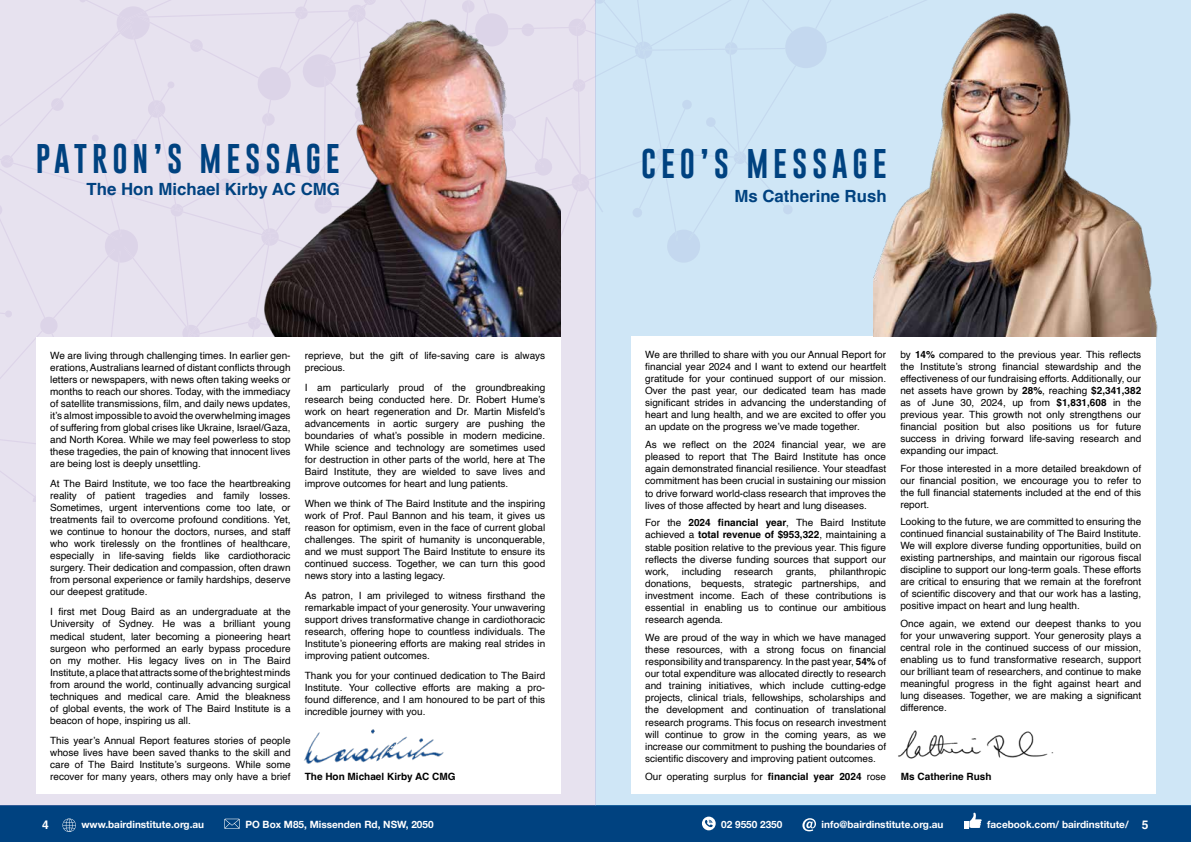
<style>
.page{position:relative;width:1191px;height:842px;background:#fff}
.page>*{position:absolute;margin:0;border:0;box-sizing:border-box;transform-origin:0 0}
.t1{font:30.3px "Gobold";letter-spacing:.16em;color:#004280}
.t2{font:700 16.8px "Helvetica";color:#004280}
.t3{font:700 12px "Helvetica";color:#fff}
.t4{font:10px/12px "Helvetica";color:#000;text-align:justify}
.t5{font:700 10px "Helvetica Neue";color:#fff}
.t6{font:700 10px "Helvetica";color:#000}
.s1{font-weight:700}
.s2{font-family:"Helvetica";font-size:12px}
</style>
<div class="page">
<div style="left:0;top:806px;width:1191px;height:36px;background:#004280"></div>
<svg style="left:62px;top:818px;width:14px;height:14px"></svg>
<svg style="left:224px;top:819px;width:16px;height:10px"></svg>
<div style="left:702px;top:817px;width:13px;height:13px;background:#fff;border-radius:50%"></div>
<svg style="left:705px;top:820px;width:7px;height:7px"></svg>
<svg style="left:802px;top:818px;width:14px;height:13px"></svg>
<svg style="left:964px;top:813px;width:17px;height:15px"></svg>
<div style="left:595px;top:0;width:596px;height:806px;background:#cfe6f6"></div>
<div style="left:631px;top:336px;width:524px;height:458px;background:#fff"></div>
<div style="left:0;top:0;width:595px;height:806px;background:#e7e2ef"></div>
<img style="left:248px;top:0;width:312px;height:337px">
<img style="left:874px;top:0;width:284px;height:336px">
<img style="left:898px;top:730px;width:156px;height:29px">
<div style="left:36px;top:337px;width:524px;height:457px;background:#fff"></div>
<img style="left:304px;top:729px;width:140px;height:35px">
<h1 class="t1" style="left:36px;top:139px;width:306px">PATRON’S MESSAGE</h1>
<h2 class="t2" style="left:86px;top:178px;width:255px">The Hon Michael Kirby AC CMG</h2>
<p class="t4" style="left:50px;top:350px;width:242px">We are living through challenging times. In earlier gen&shy;erations, Australians learned of distant conflicts through letters or newspapers, with news often taking weeks or months to reach our shores. Today, with the immediacy of satellite transmissions, film, and daily news updates, it’s almost impossible to avoid the overwhelming images of suffering from global crises like Ukraine, Israel/Gaza, and North Korea. While we may feel powerless to stop these tragedies, the pain of knowing that innocent lives are being lost is deeply unsettling.</p>
<p class="t4" style="left:50px;top:478px;width:242px">At The Baird Institute, we too face the heartbreaking reality of patient tragedies and family losses.<br>Sometimes, urgent interventions come too late, or treatments fail to overcome profound conditions. Yet, we continue to honour the doctors, nurses, and staff who work tirelessly on the frontlines of healthcare, especially in life-saving fields like cardiothoracic surgery. Their dedication and compassion, often drawn from personal experience or family hardships, deserve our deepest gratitude.</p>
<p class="t4" style="left:50px;top:606px;width:242px">I first met Doug Baird as an undergraduate at the University of Sydney. He was a brilliant young medical student, later becoming a pioneering heart surgeon who performed an early bypass procedure on my mother. His legacy lives on in The Baird Institute, a place that attracts some of the brightest minds from around the world, continually advancing surgical techniques and medical care. Amid the bleakness of global events, the work of The Baird Institute is a beacon of hope, inspiring us all.</p>
<p class="t4" style="left:50px;top:734px;width:242px">This year’s Annual Report features stories of people whose lives have been saved thanks to the skill and care of The Baird Institute’s surgeons. While some recover for many years, others may only have a brief</p>
<p class="t4" style="left:305px;top:350px;width:242px">reprieve, but the gift of life-saving care is always precious.</p>
<p class="t4" style="left:305px;top:382px;width:242px">I am particularly proud of the groundbreaking research being conducted here. Dr. Robert Hume’s work on heart regeneration and Dr. Martin Misfeld’s advancements in aortic surgery are pushing the boundaries of what’s possible in modern medicine.<br>While science and technology are sometimes used for destruction in other parts of the world, here at The Baird Institute, they are wielded to save lives and improve outcomes for heart and lung patients.</p>
<p class="t4" style="left:305px;top:498px;width:242px">When we think of The Baird Institute and the inspiring work of Prof. Paul Bannon and his team, it gives us reason for optimism, even in the face of current global challenges. The spirit of humanity is unconquerable, and we must support The Baird Institute to ensure its continued success. Together, we can turn this good news story into a lasting legacy.</p>
<p class="t4" style="left:305px;top:590px;width:242px">As patron, I am privileged to witness firsthand the remarkable impact of your generosity. Your unwavering support drives transformative change in cardiothoracic research, offering hope to countless individuals. The Institute’s pioneering efforts are making real strides in improving patient outcomes.</p>
<p class="t4" style="left:305px;top:670px;width:242px">Thank you for your continued dedication to The Baird Institute. Your collective efforts are making a pro&shy;found difference, and I am honoured to be part of this incredible journey with you.</p>
<p class="t6" style="left:305px;top:770px;width:152px">The Hon Michael Kirby AC CMG</p>
<h1 class="t1" style="left:641px;top:144px;width:247px">CEO’S MESSAGE</h1>
<h2 class="t2" style="left:734px;top:186px;width:154px">Ms Catherine Rush</h2>
<p class="t4" style="left:645px;top:349px;width:242px">We are thrilled to share with you our Annual Report for financial year 2024 and I want to extend our heartfelt gratitude for your continued support of our mission.<br>Over the past year, our dedicated team has made significant strides in advancing the understanding of heart and lung health, and we are excited to offer you an update on the progress we’ve made together.</p>
<p class="t4" style="left:645px;top:439px;width:242px">As we reflect on the 2024 financial year, we are pleased to report that The Baird Institute has once again demonstrated financial resilience. Your steadfast commitment has been crucial in sustaining our mission to drive forward world-class research that improves the lives of those affected by heart and lung diseases.</p>
<p class="t4" style="left:645px;top:517px;width:242px">For the <span class="s1">2024 financial year</span>, The Baird Institute achieved a <span class="s1">total revenue of $953,322</span>, maintaining a stable position relative to the previous year. This figure reflects the diverse funding sources that support our work,</p>
<p class="t4" style="left:645px;top:565px;width:242px;text-indent:184px">philanthropic donations, bequests, strategic partnerships, and investment income. Each of these contributions is essential in enabling us to continue our ambitious research agenda.</p>
<p class="t4" style="left:645px;top:632px;width:242px">We are proud of the way in which we have managed these resources, with a strong focus on financial responsibility and transparency. In the past year, <span class="s1">54%</span> of our total expenditure was allocated directly to research and training initiatives, which include cutting-edge projects, clinical trials, fellowships, scholarships and the development and continuation of translational research programs. This focus on research investment will continue to grow in the coming years, as we increase our commitment to pushing the boundaries of scientific discovery and improving patient outcomes.</p>
<p class="t4" style="left:645px;top:770px;width:242px">Our operating surplus for <span class="s1">financial year 2024</span> rose</p>
<p class="t4" style="left:682px;top:565px;width:41px">including</p>
<p class="t4" style="left:734px;top:565px;width:40px">research</p>
<p class="t4" style="left:786px;top:565px;width:32px">grants,</p>
<p class="t4" style="left:900px;top:349px;width:242px">by <span class="s1">14%</span> compared to the previous year. This reflects the Institute’s strong financial stewardship and the effectiveness of our fundraising efforts. Additionally, our net assets have grown by <span class="s1">28%</span>, reaching <span class="s1">$2,341,382 </span>as of June 30, 2024, up from <span class="s1">$1,831,608</span> in the previous year. This growth not only strengthens our financial position but also positions us for future success in driving forward life-saving research and expanding our impact.</p>
<p class="t4" style="left:900px;top:462px;width:242px">For those interested in a more detailed breakdown of our financial position, we encourage you to refer to the full financial statements included at the end of this report.</p>
<p class="t4" style="left:900px;top:516px;width:242px">Looking to the future, we are committed to ensuring the continued financial sustainability of The Baird Institute.<br>We will explore diverse funding opportunities, build on existing partnerships, and maintain our rigorous fiscal discipline to support our long-term goals. These efforts are critical to ensuring that we remain at the forefront of scientific discovery and that our work has a lasting, positive impact on heart and lung health.</p>
<p class="t4" style="left:900px;top:618px;width:242px">Once again, we extend our deepest thanks to you for your unwavering support. Your generosity plays a central role in the continued success of our mission, enabling us to fund transformative research, support our brilliant team of researchers, and continue to make meaningful progress in the fight against heart and lung diseases. Together, we are making a significant difference.</p>
<p class="t6" style="left:901px;top:770px;width:92px">Ms Catherine Rush</p>
<p class="t3" style="left:42px;top:818px;width:8px">4</p>
<p class="t5" style="left:81px;top:816px;width:124px">www.bairdinstitute.org.au</p>
<p class="t5" style="left:245px;top:816px;width:190px">PO Box M85, Missenden Rd, NSW, 2050</p>
<p class="t5" style="left:721px;top:817px;width:63px">02 9550 2350</p>
<p class="t5" style="left:821px;top:817px;width:123px">info@bairdinstitute.org.au</p>
<p class="t5" style="left:987px;top:817px;width:163px">facebook.com/ bairdinstitute/ <span class="s2">5</span></p>
</div>
